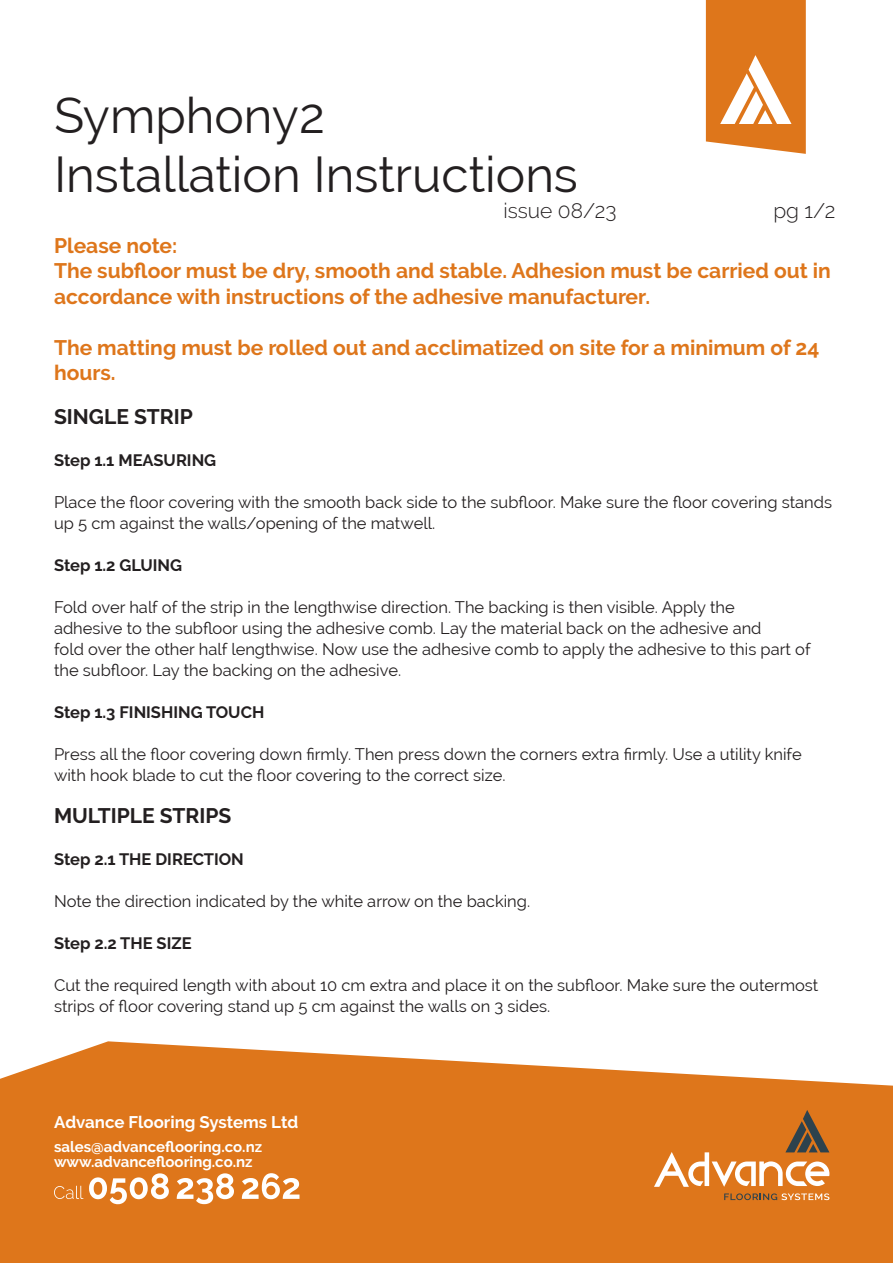
<style>
.page{position:relative;width:893px;height:1263px;background:#fff}
.page>*{position:absolute;margin:0;border:0;box-sizing:border-box;transform-origin:0 0}
.t1{font:49.5px "Raleway";color:#231f20}
.t2{font:700 21px/25.5px "Raleway";color:#de761b}
.t3{font:700 21px "Raleway";color:#231f20}
.t4{font:300 21px "Raleway";color:#231f20}
.t5{font:700 16.8px "Raleway";color:#fff}
.t6{font:16.5px "Raleway";color:#231f20}
.t7{font:700 16.5px "Raleway";color:#231f20}
.t8{font:700 15px "Raleway";color:#fff}
</style>
<div class="page">
<svg style="left:706px;top:0;width:100px;height:154px"></svg>
<svg style="left:0;top:1041px;width:893px;height:222px;background:#e18534"></svg>
<svg style="left:54px;top:1173px;width:245px;height:31px"></svg>
<svg style="left:724px;top:1193px;width:105px;height:7px"></svg>
<svg style="left:654px;top:1110px;width:175px;height:77px;background:#d8873f"></svg>
<p class="t1" style="left:54px;top:87px;width:273px">Symphony2</p>
<p class="t1" style="left:54px;top:146px;width:526px">Installation Instructions</p>
<p class="t4" style="left:503px;top:198px;width:115px">issue 08/23</p>
<p class="t4" style="left:773px;top:198px;width:64px">pg 1/2</p>
<p class="t2" style="left:54px;top:232px;width:125px">Please note:</p>
<p class="t2" style="left:54px;top:258px;width:778px">The subfloor must be dry, smooth and stable. Adhesion must be carried out in accordance with instructions of the adhesive manufacturer.</p>
<p class="t2" style="left:54px;top:334px;width:767px">The matting must be rolled out and acclimatized on site for a minimum of 24 hours.</p>
<p class="t3" style="left:54px;top:405px;width:140px">SINGLE STRIP</p>
<p class="t7" style="left:54px;top:451px;width:164px">Step 1.1 MEASURING</p>
<p class="t6" style="left:54px;top:492px;width:780px">Place the floor covering with the smooth back side to the subfloor. Make sure the floor covering stands</p>
<p class="t6" style="left:54px;top:513px;width:383px">up 5 cm against the walls/opening of the matwell.</p>
<p class="t7" style="left:54px;top:556px;width:130px">Step 1.2 GLUING</p>
<p class="t6" style="left:54px;top:597px;width:682px">Fold over half of the strip in the lengthwise direction. The backing is then visible. Apply the</p>
<p class="t6" style="left:54px;top:618px;width:709px">adhesive to the subfloor using the adhesive comb. Lay the material back on the adhesive and</p>
<p class="t6" style="left:54px;top:639px;width:758px">fold over the other half lengthwise. Now use the adhesive comb to apply the adhesive to this part of</p>
<p class="t6" style="left:54px;top:660px;width:349px">the subfloor. Lay the backing on the adhesive.</p>
<p class="t7" style="left:54px;top:703px;width:212px">Step 1.3 FINISHING TOUCH</p>
<p class="t6" style="left:54px;top:744px;width:749px">Press all the floor covering down firmly. Then press down the corners extra firmly. Use a utility knife</p>
<p class="t6" style="left:54px;top:765px;width:453px">with hook blade to cut the floor covering to the correct size.</p>
<p class="t3" style="left:54px;top:804px;width:179px">MULTIPLE STRIPS</p>
<p class="t7" style="left:54px;top:850px;width:191px">Step 2.1 THE DIRECTION</p>
<p class="t6" style="left:54px;top:891px;width:478px">Note the direction indicated by the white arrow on the backing.</p>
<p class="t7" style="left:54px;top:934px;width:139px">Step 2.2 THE SIZE</p>
<p class="t6" style="left:54px;top:975px;width:766px">Cut the required length with about 10 cm extra and place it on the subfloor. Make sure the outermost</p>
<p class="t6" style="left:54px;top:996px;width:498px">strips of floor covering stand up 5 cm against the walls on 3 sides.</p>
<p class="t5" style="left:54px;top:1112px;width:245px">Advance Flooring Systems Ltd</p>
<p class="t8" style="left:54px;top:1138px;width:210px">sales@advanceflooring.co.nz</p>
<p class="t8" style="left:54px;top:1153px;width:200px">www.advanceflooring.co.nz</p>
</div>
